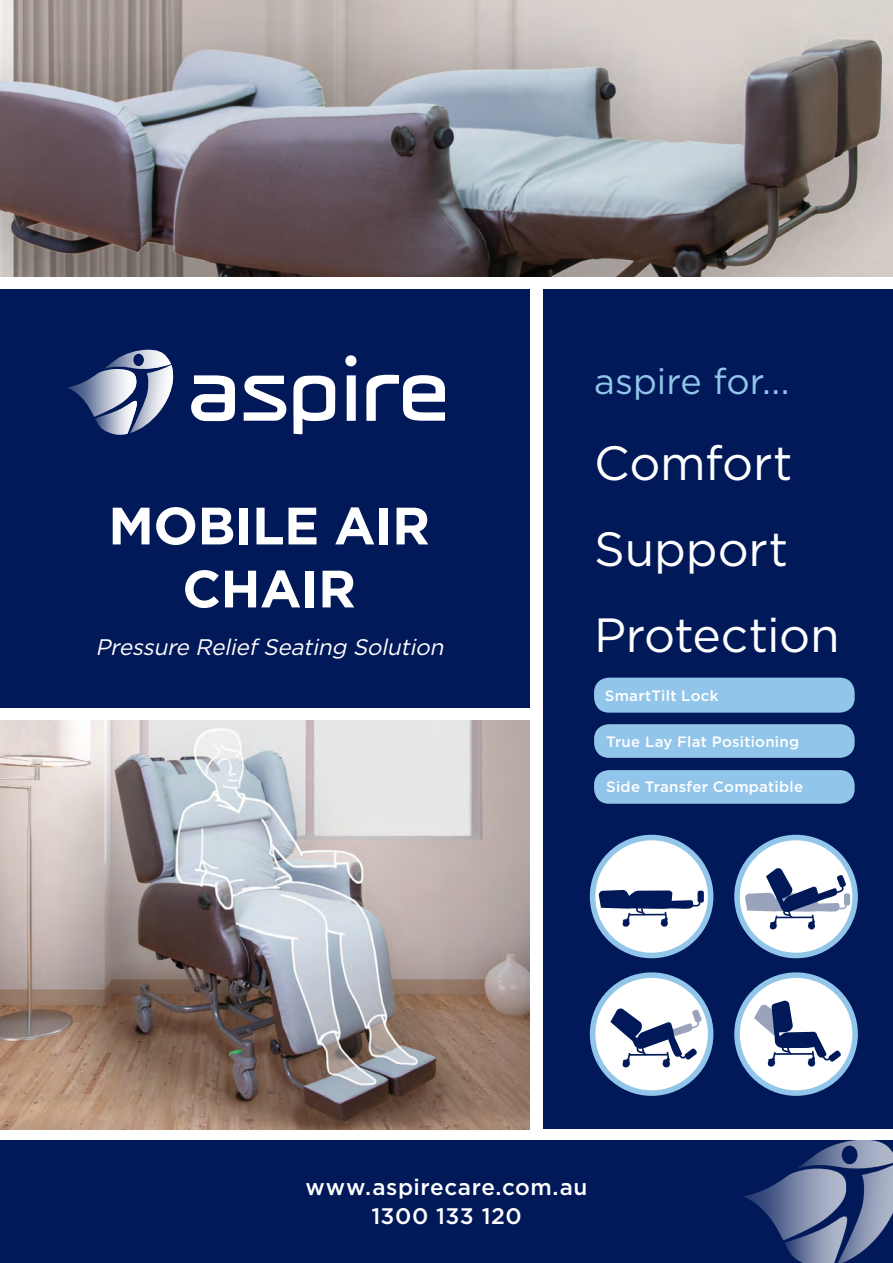
<style>
.page{position:relative;width:893px;height:1263px;background:#fff}
.page>*{position:absolute;margin:0;border:0;box-sizing:border-box;transform-origin:0 0}
.HD01{font:700 52.5px/63px "Gotham";letter-spacing:-.01em;color:#fff;text-align:center}
.body2{font:48px "Gotham";letter-spacing:-.005em;color:#fff}
.body2-2{font:36px "Gotham";color:#92c5ea}
.t1{font:500 22.5px/29.5px "Gotham";letter-spacing:.02em;color:#fff;text-align:center}
.HD01-2{font:italic 22.5px "Gotham";color:#fff}
.body2-3{font:500 15px "Gotham";letter-spacing:.015em;color:#fff}
</style>
<div class="page">
<div style="left:543px;top:289px;width:349px;height:840px;background:#011958"></div>
<div style="left:0;top:289px;width:529px;height:419px;background:#011958"></div>
<img style="left:0;top:721px;width:529px;height:408px">
<div style="left:593px;top:770px;width:261px;height:34px;background:#92c5ea;border-radius:15px"></div>
<div style="left:593px;top:724px;width:261px;height:34px;background:#92c5ea;border-radius:15px"></div>
<div style="left:593px;top:678px;width:261px;height:35px;background:#92c5ea;border-radius:15px"></div>
<svg style="left:191px;top:375px;width:44px;height:46px"></svg>
<svg style="left:243px;top:376px;width:43px;height:45px"></svg>
<svg style="left:293px;top:376px;width:42px;height:58px"></svg>
<svg style="left:345px;top:355px;width:11px;height:66px"></svg>
<svg style="left:366px;top:375px;width:79px;height:46px"></svg>
<svg style="left:68px;top:350px;width:106px;height:85px"></svg>
<div style="left:592px;top:975px;width:118px;height:118px;background:#fff;border-radius:50%"></div>
<div style="left:589px;top:972px;width:124px;height:124px;border:6px solid #92c5ea;border-radius:50%"></div>
<svg style="left:736px;top:975px;width:118px;height:118px;background:#eff6fb"></svg>
<div style="left:733px;top:972px;width:124px;height:124px;border:6px solid #92c5ea;border-radius:50%"></div>
<div style="left:592px;top:837px;width:118px;height:118px;background:#fff;border-radius:50%"></div>
<div style="left:589px;top:835px;width:124px;height:123px;border:6px solid #92c5ea;border-radius:50%"></div>
<svg style="left:736px;top:837px;width:118px;height:118px;background:#eff6fb"></svg>
<div style="left:733px;top:835px;width:124px;height:123px;border:6px solid #92c5ea;border-radius:50%"></div>
<svg style="left:610px;top:1007px;width:91px;height:61px"></svg>
<div style="left:843px;top:893px;width:6px;height:12px;background:#9aa3bc;border-radius:2px"></div>
<svg style="left:744px;top:867px;width:103px;height:63px"></svg>
<svg style="left:598px;top:890px;width:102px;height:37px"></svg>
<div style="left:697px;top:891px;width:6px;height:12px;background:#011958;border-radius:2px"></div>
<svg style="left:753px;top:1000px;width:87px;height:67px"></svg>
<div style="left:0;top:1140px;width:892px;height:123px;background:#011958"></div>
<img style="left:744px;top:1140px;width:148px;height:123px">
<img style="left:0;top:0;width:892px;height:276px">
<p class="HD01" style="left:108px;top:494px;width:323px">MOBILE AIR<br>CHAIR</p>
<p class="HD01-2" style="left:95px;top:632px;width:355px">Pressure ReliefSeating Solution</p>
<p class="body2-2" style="left:593px;top:358px;width:197px">aspire for...</p>
<p class="body2" style="left:593px;top:432px;width:200px">Comfort</p>
<p class="body2" style="left:593px;top:518px;width:195px">Support</p>
<p class="body2" style="left:593px;top:604px;width:247px">Protection</p>
<p class="body2-3" style="left:604px;top:687px;width:115px">SmartTilt Lock</p>
<p class="body2-3" style="left:606px;top:733px;width:194px">True Lay Flat Positioning</p>
<p class="body2-3" style="left:606px;top:778px;width:198px">Side Transfer Compatible</p>
<h3 class="t1" style="left:305px;top:1171px;width:283px">www.aspirecare.com.au<br>1300 133 120</h3>
</div>
